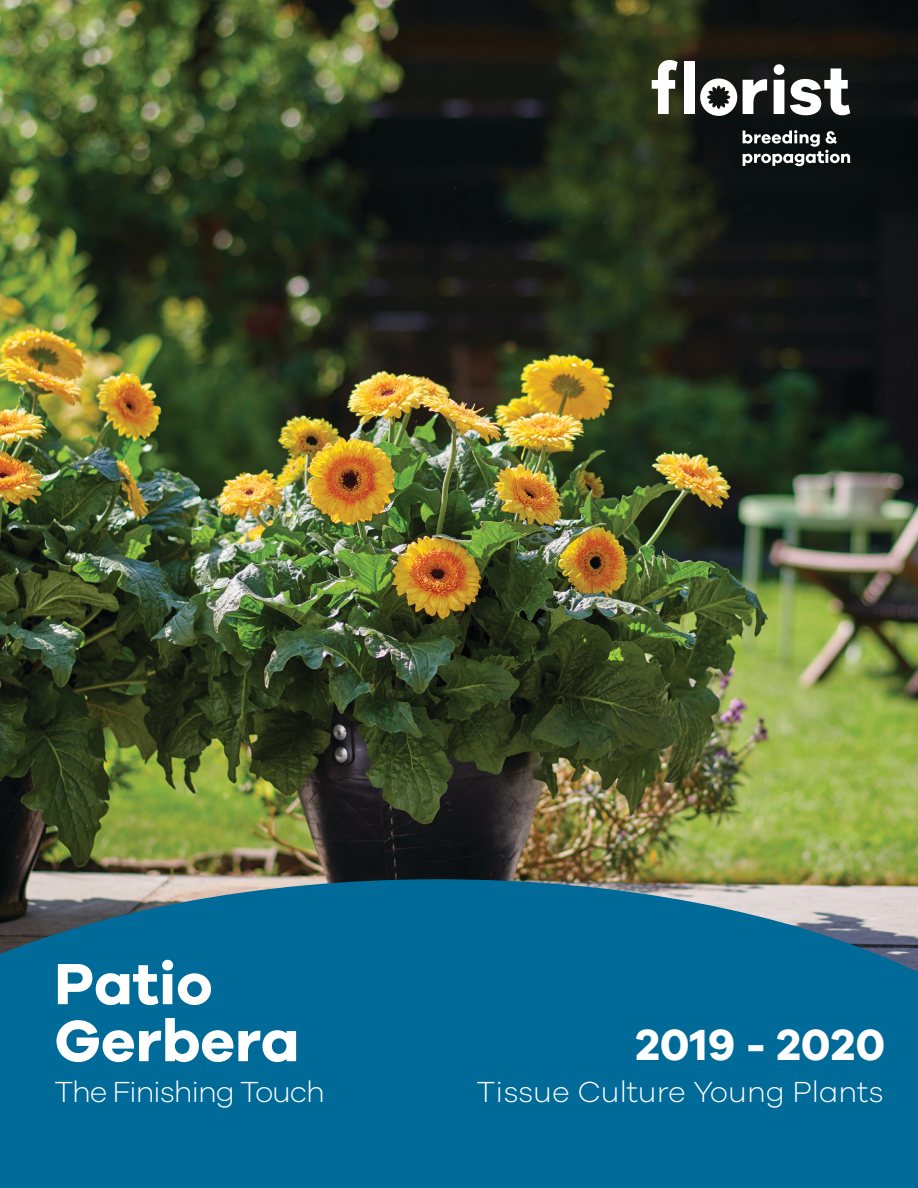
<style>
.page{position:relative;width:918px;height:1188px;background:#fff}
.page>*{position:absolute;margin:0;border:0;box-sizing:border-box;transform-origin:0 0}
.t1{font:700 60px "Galano Grotesque";color:#fff}
.t2{font:700 45px "Galano Grotesque";color:#fff}
.t3{font:300 30px "Galano Grotesque";letter-spacing:-.01em;color:#fff}
.t4{font:300 30px "Galano Grotesque";letter-spacing:-.04em;color:#fff}
</style>
<div class="page">
<img style="left:0;top:0;width:918px;height:879px">
<svg style="left:0;top:879px;width:918px;height:309px;background:#0d6e98"></svg>
<svg style="left:743px;top:79px;width:24px;height:35px"></svg>
<svg style="left:774px;top:64px;width:10px;height:50px"></svg>
<svg style="left:652px;top:60px;width:26px;height:54px"></svg>
<div style="left:684px;top:62px;width:11px;height:52px;background:#fff"></div>
<svg style="left:790px;top:68px;width:60px;height:47px"></svg>
<svg style="left:700px;top:78px;width:37px;height:38px"></svg>
<svg style="left:743px;top:130px;width:107px;height:36px"></svg>
<p class="t1" style="left:54px;top:947px;width:160px">Patio</p>
<p class="t1" style="left:54px;top:1004px;width:247px">Gerbera</p>
<p class="t4" style="left:54px;top:1074px;width:272px">The Finishing Touch</p>
<p class="t2" style="left:636px;top:1017px;width:251px">2019 - 2020</p>
<p class="t3" style="left:477px;top:1073px;width:409px">Tissue Culture Young Plants</p>
</div>
